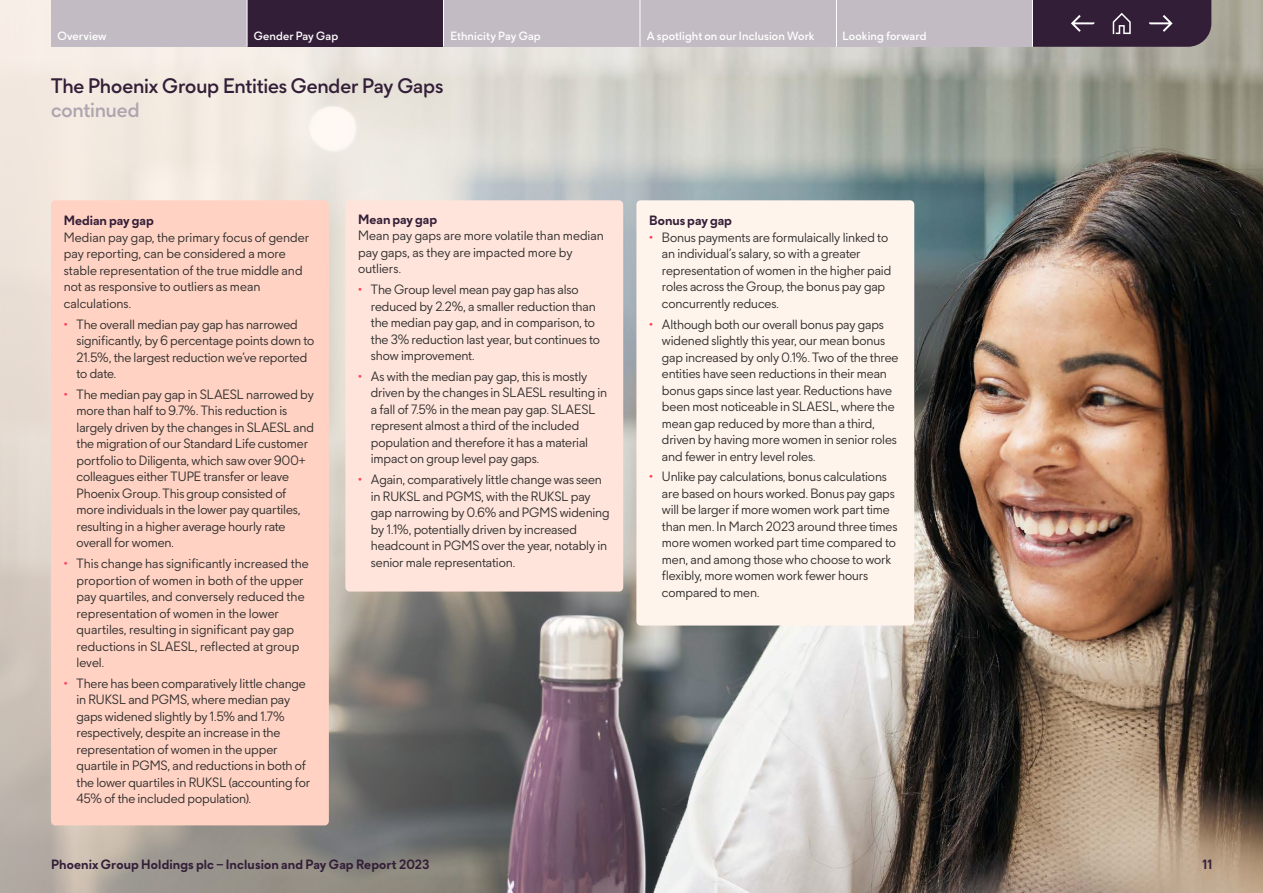
<style>
.page{position:relative;width:1263px;height:893px;background:#fff}
.page>*{position:absolute;margin:0;border:0;box-sizing:border-box;transform-origin:0 0}
.t1{font:500 21px "Phoenix Sans";letter-spacing:-.005em;color:#331e38}
.t2{font:500 21px "Phoenix Sans";letter-spacing:-.005em;color:#ada5af}
.t3{font:13.5px/16.5px "Phoenix Sans";letter-spacing:-.005em;color:#2e2d2c}
.t4{font:700 13.5px "Phoenix Sans";letter-spacing:.005em;color:#331e38}
.t5{font:500 12px "Phoenix Sans";letter-spacing:.01em;color:#fff}
.s1{color:#ff455d}
</style>
<div class="page">
<img style="left:0;top:0;width:1263px;height:893px">
<div style="left:51px;top:200px;width:278px;height:625px;background:#ffd2c3;border-radius:4px"></div>
<div style="left:636px;top:200px;width:278px;height:426px;background:#fff4ec;border-radius:4px"></div>
<div style="left:345px;top:200px;width:278px;height:391px;background:#ffe4db;border-radius:4px"></div>
<div style="left:640px;top:0;width:196px;height:47px;background:#c2bbc3"></div>
<div style="left:444px;top:0;width:196px;height:47px;background:#c2bbc3"></div>
<svg style="left:1033px;top:0;width:178px;height:47px;background:#3c2840"></svg>
<div style="left:836px;top:0;width:196px;height:47px;background:#c2bbc3"></div>
<hr style="left:640px;top:0;width:1px;height:47px;background:#fff">
<hr style="left:1032px;top:0;width:1px;height:47px;background:#fff">
<hr style="left:836px;top:0;width:1px;height:47px;background:#fff">
<div style="left:51px;top:0;width:196px;height:47px;background:#c2bbc3"></div>
<div style="left:247px;top:0;width:197px;height:47px;background:#331e38"></div>
<hr style="left:247px;top:0;width:1px;height:47px;background:#fff">
<hr style="left:443px;top:0;width:1px;height:47px;background:#fff">
<p class="t5" style="left:57px;top:29px;width:51px">Overview</p>
<p class="t5" style="left:254px;top:29px;width:86px">Gender Pay Gap</p>
<p class="t5" style="left:450px;top:29px;width:92px">Ethnicity Pay Gap</p>
<p class="t5" style="left:647px;top:29px;width:169px">A spotlight on our Inclusion Work</p>
<p class="t5" style="left:842px;top:29px;width:86px">Looking forward</p>
<h1 class="t1" style="left:51px;top:72px;width:394px">The Phoenix Group Entities Gender Pay Gaps</h1>
<h1 class="t2" style="left:51px;top:96px;width:90px">continued</h1>
<p class="t4" style="left:64px;top:212px;width:91px">Median pay gap</p>
<p class="t3" style="left:64px;top:229px;width:247px">Median pay gap, the primary focus of gender pay reporting, can be considered a more stable representation of the true middle and not as responsive to outliers as mean calculations.</p>
<p class="t3" style="left:77px;top:315px;width:239px;text-indent:-13px"><span class="s1">•</span> The overall median pay gap has narrowed significantly, by 6 percentage points down to 21.5%, the largest reduction we’ve reported to date.</p>
<p class="t3" style="left:77px;top:386px;width:239px;text-indent:-13px"><span class="s1">•</span> The median pay gap in SLAESL narrowed by more than half to 9.7%. This reduction is largely driven by the changes in SLAESL and the migration of our Standard Life customer portfolio to Diligenta, which saw over 900+ colleagues either TUPE transfer or leave Phoenix Group. This group consisted of more individuals in the lower pay quartiles, resulting in a higher average hourly rate overall for women.</p>
<p class="t3" style="left:77px;top:555px;width:234px;text-indent:-13px"><span class="s1">•</span> This change has significantly increased the proportion of women in both of the upper pay quartiles, and conversely reduced the representation of women in the lower quartiles, resulting in significant pay gap reductions in SLAESL, reflected at group level.</p>
<p class="t3" style="left:77px;top:675px;width:235px;text-indent:-13px"><span class="s1">•</span> There has been comparatively little change in RUKSL and PGMS, where median pay gaps widened slightly by 1.5% and 1.7% respectively, despite an increase in the representation of women in the upper quartile in PGMS, and reductions in both of the lower quartiles in RUKSL (accounting for 45% of the included population).</p>
<p class="t4" style="left:358px;top:211px;width:81px">Mean pay gap</p>
<p class="t3" style="left:358px;top:227px;width:247px">Mean pay gaps are more volatile than median pay gaps, as they are impacted more by outliers.</p>
<p class="t3" style="left:371px;top:281px;width:231px;text-indent:-13px"><span class="s1">•</span> The Group level mean pay gap has also reduced by 2.2%, a smaller reduction than the median pay gap, and in comparison, to the 3% reduction last year, but continues to show improvement.</p>
<p class="t3" style="left:371px;top:368px;width:238px;text-indent:-13px"><span class="s1">•</span> As with the median pay gap, this is mostly driven by the changes in SLAESL resulting in a fall of 7.5% in the mean pay gap. SLAESL represent almost a third of the included population and therefore it has a material impact on group level pay gaps.</p>
<p class="t3" style="left:371px;top:471px;width:240px;text-indent:-13px"><span class="s1">•</span> Again, comparatively little change was seen in RUKSL and PGMS, with the RUKSL pay gap narrowing by 0.6% and PGMS widening by 1.1%, potentially driven by increased headcount in PGMS over the year, notably in senior male representation.</p>
<p class="t4" style="left:649px;top:212px;width:84px">Bonus pay gap</p>
<p class="t3" style="left:662px;top:229px;width:231px;text-indent:-13px"><span class="s1">•</span> Bonus payments are formulaically linked to an individual’s salary, so with a greater representation of women in the higher paid roles across the Group, the bonus pay gap concurrently reduces.</p>
<p class="t3" style="left:662px;top:315px;width:238px;text-indent:-13px"><span class="s1">•</span> Although both our overall bonus pay gaps widened slightly this year, our mean bonus gap increased by only 0.1%. Two of the three entities have seen reductions in their mean bonus gaps since last year. Reductions have been most noticeable in SLAESL, where the mean gap reduced by more than a third, driven by having more women in senior roles and fewer in entry level roles.</p>
<p class="t3" style="left:662px;top:468px;width:237px;text-indent:-13px"><span class="s1">•</span> Unlike pay calculations, bonus calculations are based on hours worked. Bonus pay gaps will be larger if more women work part time than men. In March 2023 around three times more women worked part time compared to men, and among those who choose to work flexibly, more women work fewer hours compared to men.</p>
<p class="t4" style="left:51px;top:856px;width:380px">Phoenix Group Holdings plc – Inclusion and Pay Gap Report 2023</p>
<p class="t4" style="left:1202px;top:856px;width:11px">11</p>
</div>
